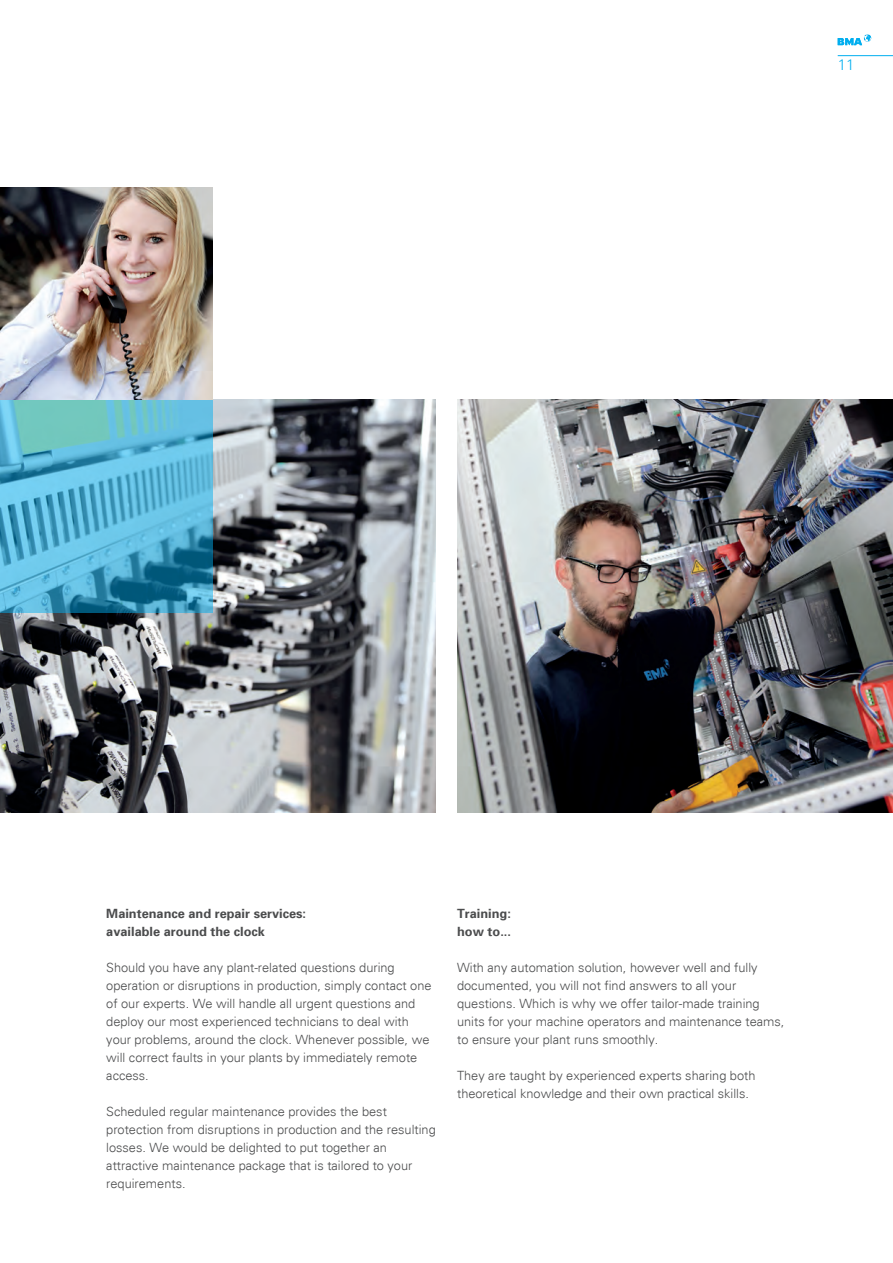
<style>
.page{position:relative;width:893px;height:1263px;background:#fff}
.page>*{position:absolute;margin:0;border:0;box-sizing:border-box;transform-origin:0 0}
.t1{font:300 15px "Univers";color:#00aeef}
.t2{font:300 12.75px/18px "Univers";color:#4b4c4d}
.t3{font:700 12.75px/18px "Univers 65";color:#4b4c4d}
</style>
<div class="page">
<svg style="left:838px;top:34px;width:33px;height:11px"></svg>
<hr style="left:838px;top:55px;width:55px;height:1px;background:#00aeef">
<img style="left:457px;top:400px;width:436px;height:412px">
<img style="left:0;top:400px;width:436px;height:412px">
<img style="left:0;top:187px;width:213px;height:213px">
<svg style="left:0;top:400px;width:213px;height:212px;background:#56b0cd"></svg>
<p class="t1" style="left:838px;top:56px;width:18px">11</p>
<p class="t3" style="left:106px;top:904px;width:201px">Maintenance and repair services: available around the clock</p>
<p class="t2" style="left:106px;top:958px;width:327px">Should you have any plant-related questions during operation or disruptions in production, simply contact one of our experts. We will handle all urgent questions and deploy our most experienced technicians to deal with your problems, around the clock. Whenever possible, we will correct faults in your plants by immediately remote access.</p>
<p class="t2" style="left:106px;top:1103px;width:331px">Scheduled regular maintenance provides the best protection from disruptions in production and the resulting losses. We would be delighted to put together an attractive maintenance package that is tailored to your requirements.</p>
<p class="t3" style="left:457px;top:904px;width:55px">Training: how to...</p>
<p class="t2" style="left:457px;top:959px;width:329px">With any automation solution, however well and fully documented, you will not find answers to all your questions. Which is why we offer tailor-made training units for your machine operators and maintenance teams, to ensure your plant runs smoothly.</p>
<p class="t2" style="left:457px;top:1067px;width:300px">They are taught by experienced experts sharing both theoretical knowledge and their own practical skills.</p>
</div>
